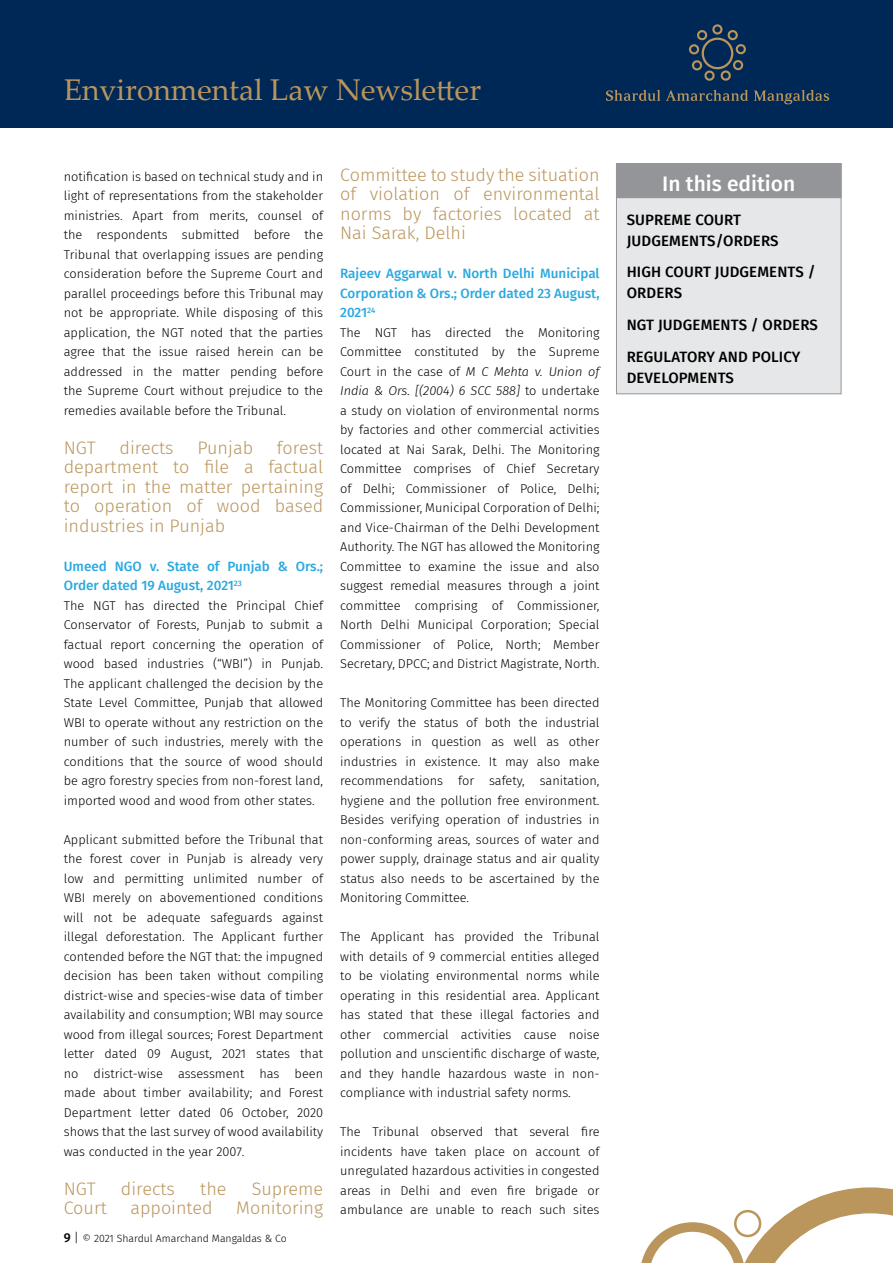
<style>
.page{position:relative;width:893px;height:1263px;background:#fff}
.page>*{position:absolute;margin:0;border:0;box-sizing:border-box;transform-origin:0 0}
.t1{font:30px "Palatino Linotype";color:#ba955c}
.t2{font:500 21px "Fira Sans";color:#fff}
.t3{font:300 18px/19.5px "Fira Sans";color:#ba955c;text-align:justify}
.t4{font:500 15px/21px "Fira Sans";letter-spacing:.01em;color:#000}
.t5{font:500 13.5px/19.5px "Fira Sans";color:#2aa9e0}
.t6{font:300 12.75px/19.5px "Fira Sans";color:#000;text-align:justify}
.t7{font:300 10.5px "Fira Sans";color:#000}
.s1{font-weight:500;font-size:12.75px}
.s2{font-size:12.75px}
.s3{font-style:italic}
</style>
<div class="page">
<svg style="left:641px;top:1187px;width:252px;height:76px"></svg>
<div style="left:0;top:0;width:893px;height:128px;background:#002856"></div>
<svg style="left:606px;top:90px;width:54px;height:11px"></svg>
<svg style="left:666px;top:90px;width:82px;height:11px"></svg>
<svg style="left:754px;top:90px;width:75px;height:14px"></svg>
<svg style="left:689px;top:24px;width:57px;height:57px"></svg>
<div style="left:616px;top:163px;width:225px;height:231px;background:#e6e7e8;border:1px solid #939598"></div>
<div style="left:616px;top:164px;width:225px;height:34px;background:#939598"></div>
<div style="left:616px;top:163px;width:225px;height:35px;border:1px solid #939598"></div>
<h1 class="t1" style="left:64px;top:68px;width:419px">Environmental Law Newsletter</h1>
<p class="t6" style="left:64px;top:167px;width:261px">notification is based on technical study and in light of representations from the stakeholder ministries. Apart from merits, counsel of the respondents submitted before the Tribunal that overlapping issues are pending consideration before the Supreme Court and parallel proceedings before this Tribunal may not be appropriate. While disposing of this application, the NGT noted that the parties agree that the issue raised herein can be addressed in the matter pending before the Supreme Court without prejudice to the remedies available before the Tribunal.</p>
<h3 class="t3" style="left:64px;top:438px;width:33px">NGT</h3>
<h3 class="t3" style="left:119px;top:438px;width:56px">directs</h3>
<h3 class="t3" style="left:197px;top:438px;width:57px">Punjab</h3>
<h3 class="t3" style="left:64px;top:438px;width:261px;text-indent:213px">forest department to file a factual report in the matter pertaining to operation of wood based industries in Punjab</h3>
<p class="t5" style="left:64px;top:556px;width:261px">Umeed NGO v. State of Punjab &amp; Ors.;<br>Order dated 19 August, 2021<sup>23</sup></p>
<p class="t6" style="left:64px;top:596px;width:261px">The NGT has directed the Principal Chief Conservator of Forests, Punjab to submit a factual report concerning the operation of wood based industries (“WBI”) in Punjab.<br>The applicant challenged the decision by the State Level Committee, Punjab that allowed WBI to operate without any restriction on the number of such industries, merely with the conditions that the source of wood should be agro forestry species from non-forest land, imported wood and wood from other states.</p>
<p class="t6" style="left:64px;top:829px;width:261px">Applicant submitted before the Tribunal that the forest cover in Punjab is already very low and permitting unlimited number of WBI merely on abovementioned conditions will not be adequate safeguards against illegal deforestation. The Applicant further contended before the NGT that: the impugned decision has been taken without compiling district-wise and species-wise data of timber availability and consumption; WBI may source wood from illegal sources; Forest Department letter dated 09 August, 2021 states that no district-wise assessment has been made about timber availability; and Forest Department letter dated 06 October, 2020 shows that the last survey of wood availability was conducted in the year 2007.</p>
<h3 class="t3" style="left:64px;top:1179px;width:33px">NGT</h3>
<h3 class="t3" style="left:121px;top:1179px;width:56px">directs</h3>
<h3 class="t3" style="left:200px;top:1179px;width:28px">the</h3>
<h3 class="t3" style="left:252px;top:1179px;width:73px">Supreme</h3>
<h3 class="t3" style="left:64px;top:1198px;width:45px">Court</h3>
<h3 class="t3" style="left:130px;top:1198px;width:84px">appointed</h3>
<h3 class="t3" style="left:236px;top:1198px;width:88px">Monitoring</h3>
<p class="t7" style="left:64px;top:1231px;width:225px"><span class="s1">9</span> <span class="s2">|</span> © 2021 Shardul Amarchand Mangaldas &amp; Co</p>
<h3 class="t3" style="left:340px;top:165px;width:261px">Committee to study the situation of violation of environmental norms by factories located at Nai Sarak, Delhi</h3>
<p class="t5" style="left:340px;top:263px;width:261px;text-align:justify">Rajeev Aggarwal v. North Delhi Municipal Corporation &amp; Ors.; Order dated 23 August, 2021<sup>24</sup></p>
<p class="t6" style="left:340px;top:323px;width:261px">The NGT has directed the Monitoring Committee constituted by the Supreme Court in the case of <span class="s3">M C Mehta v. Union of India &amp; Ors. [(2004) 6 SCC 588]</span> to undertake a study on violation of environmental norms by factories and other commercial activities located at Nai Sarak, Delhi. The Monitoring Committee comprises of Chief Secretary of Delhi; Commissioner of Police, Delhi; Commissioner, Municipal Corporation of Delhi; and Vice-Chairman of the Delhi Development Authority. The NGT has allowed the Monitoring Committee to examine the issue and also suggest remedial measures through a joint committee comprising of Commissioner, North Delhi Municipal Corporation; Special Commissioner of Police, North; Member Secretary, DPCC; and District Magistrate, North.</p>
<p class="t6" style="left:340px;top:693px;width:261px">The Monitoring Committee has been directed to verify the status of both the industrial operations in question as well as other industries in existence. It may also make recommendations for safety, sanitation, hygiene and the pollution free environment.<br>Besides verifying operation of industries in non-conforming areas, sources of water and power supply, drainage status and air quality status also needs to be ascertained by the Monitoring Committee.</p>
<p class="t6" style="left:340px;top:927px;width:261px">The Applicant has provided the Tribunal with details of 9 commercial entities alleged to be violating environmental norms while operating in this residential area. Applicant has stated that these illegal factories and other commercial activities cause noise pollution and unscientific discharge of waste, and they handle hazardous waste in non&shy;compliance with industrial safety norms.</p>
<p class="t6" style="left:340px;top:1122px;width:261px">The Tribunal observed that several fire incidents have taken place on account of unregulated hazardous activities in congested areas in Delhi and even fire brigade or ambulance are unable to reach such sites</p>
<h2 class="t2" style="left:662px;top:166px;width:135px">In this edition</h2>
<p class="t4" style="left:627px;top:208px;width:153px">SUPREME COURT<br>JUDGEMENTS/ORDERS</p>
<p class="t4" style="left:627px;top:261px;width:190px">HIGH COURT JUDGEMENTS /<br>ORDERS</p>
<p class="t4" style="left:627px;top:308px;width:193px;line-height:31.7px">NGT JUDGEMENTS / ORDERS<br>REGULATORY AND POLICY</p>
<p class="t4" style="left:627px;top:366px;width:109px">DEVELOPMENTS</p>
</div>
